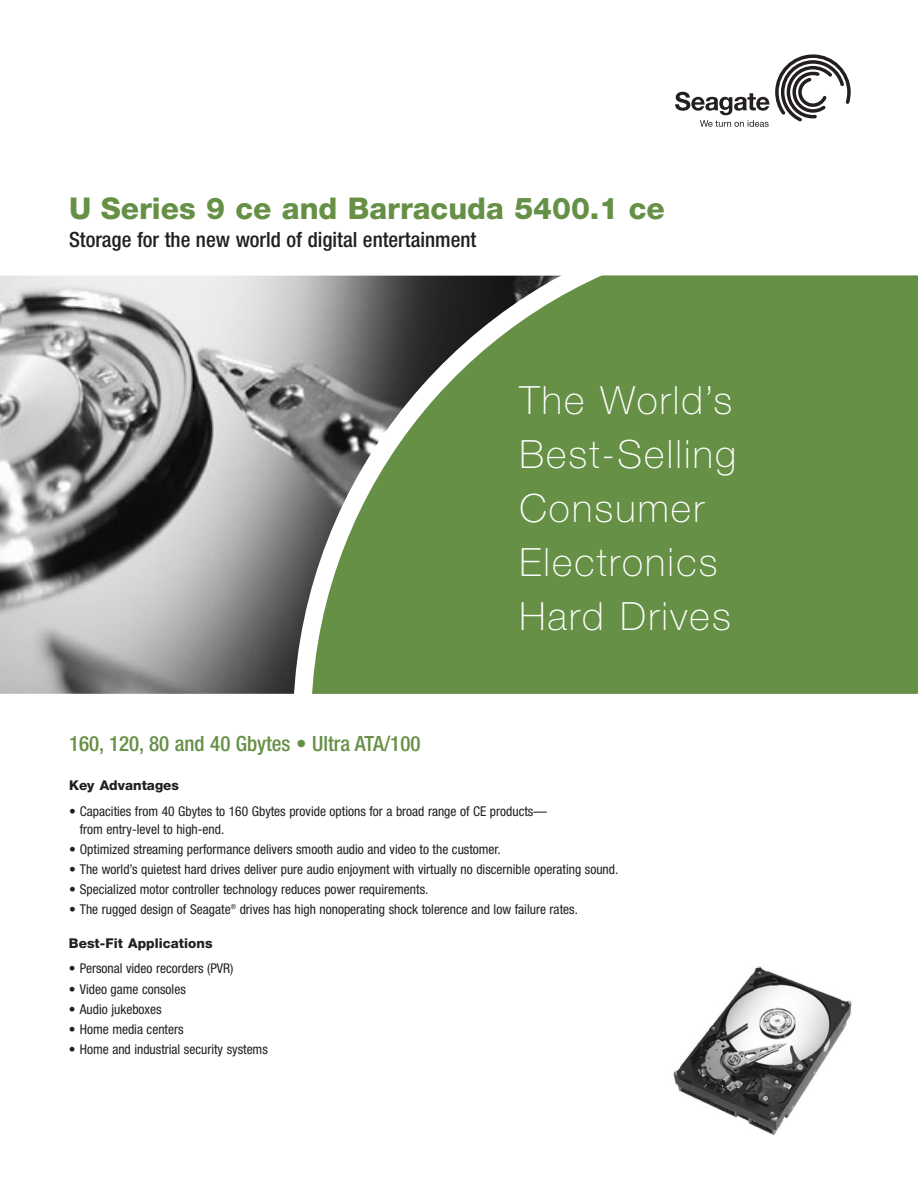
<style>
.page{position:relative;width:918px;height:1188px;background:#fff}
.page>*{position:absolute;margin:0;border:0;box-sizing:border-box;transform-origin:0 0}
.t1{font:100 39px/54px "Helvetica Neue";letter-spacing:.055em;color:#fff}
.t2{font:800 30px "Helvetica Neue";color:#669046}
.t3{font:500 condensed 21px "Helvetica Neue";color:#231f20}
.t4{font:500 condensed 21px "Helvetica Neue";color:#669046}
.t5{font:condensed 13.5px/18px "Helvetica Neue";color:#231f20}
.t6{font:800 13.5px "Helvetica Neue";letter-spacing:.005em;color:#231f20}
</style>
<div class="page">
<div style="left:681px;top:275px;width:237px;height:419px;background:#669046"></div>
<img style="left:0;top:275px;width:284px;height:419px">
<svg style="left:284px;top:275px;width:397px;height:419px;background:#6d8b57"></svg>
<svg style="left:675px;top:54px;width:176px;height:73px"></svg>
<img style="left:673px;top:966px;width:179px;height:169px">
<h2 class="t2" style="left:69px;top:197px;width:597px">U Series 9 ce and Barracuda 5400.1 ce</h2>
<h3 class="t3" style="left:69px;top:232px;width:409px">Storage for the new world of digital entertainment</h3>
<h1 class="t1" style="left:519px;top:376px;width:218px">The World’s<br>Best-Selling<br>Consumer<br>Electronics<br>Hard Drives</h1>
<h3 class="t4" style="left:69px;top:736px;width:353px">160, 120, 80 and 40 Gbytes • Ultra ATA/100</h3>
<p class="t6" style="left:69px;top:780px;width:112px">Key Advantages</p>
<p class="t5" style="left:80px;top:803px;width:469px;text-indent:-11px">• Capacities from 40 Gbytes to 160 Gbytes provide options for a broad range of CE products— from entry-level to high-end.</p>
<p class="t5" style="left:69px;top:841px;width:433px">• Optimized streaming performance delivers smooth audio and video to the customer.</p>
<p class="t5" style="left:69px;top:861px;width:551px">• The world’s quietest hard drives deliver pure audio enjoyment with virtually no discernible operating sound.</p>
<p class="t5" style="left:69px;top:881px;width:361px">• Specialized motor controller technology reduces power requirements.</p>
<p class="t5" style="left:69px;top:902px;width:510px">• The rugged design of Seagate<sup>®</sup> drives has high nonoperating shock tolerence and low failure rates.</p>
<p class="t6" style="left:69px;top:938px;width:145px">Best-Fit Applications</p>
<p class="t5" style="left:69px;top:961px;width:166px">• Personal video recorders (PVR)</p>
<p class="t5" style="left:69px;top:981px;width:118px">• Video game consoles</p>
<p class="t5" style="left:69px;top:1001px;width:94px">• Audio jukeboxes</p>
<p class="t5" style="left:69px;top:1021px;width:116px">• Home media centers</p>
<p class="t5" style="left:69px;top:1041px;width:200px">• Home and industrial security systems</p>
</div>
